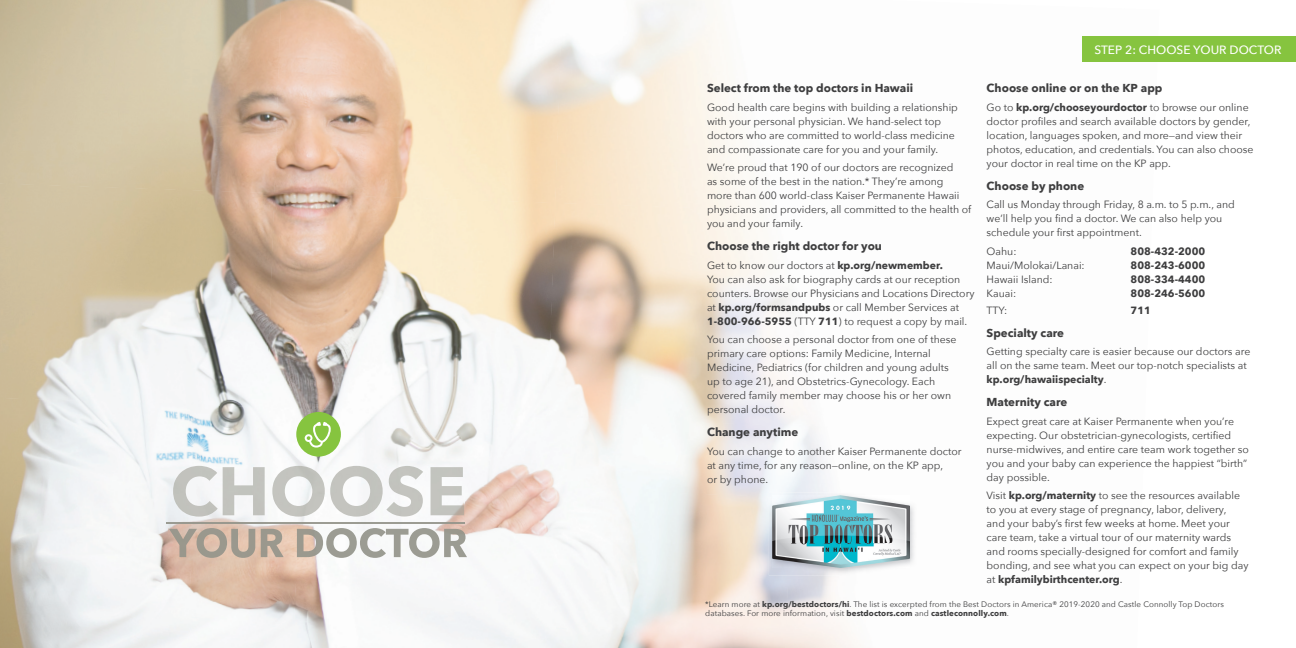
<style>
.page{position:relative;width:1296px;height:648px;background:#fff}
.page>*{position:absolute;margin:0;border:0;box-sizing:border-box;transform-origin:0 0}
.t1{font:500 12px "Avenir Next";color:#fff}
.t2{font:700 11.5px "Avenir Next";color:#3e3e3f}
.t3{font:10.5px/14px "Avenir Next";color:#3e3e3f}
.t4{font:700 10.5px "Avenir Next";color:#3e3e3f}
.t5{font:8px/9px "Avenir Next";letter-spacing:.01em;color:#3e3e3f}
.s1{font-weight:700}
</style>
<div class="page">
<img style="left:0;top:0;width:274px;height:183px">
<img style="left:274px;top:0;width:281px;height:193px">
<img style="left:0;top:183px;width:275px;height:222px">
<img style="left:267px;top:193px;width:288px;height:212px">
<img style="left:547px;top:203px;width:246px;height:202px">
<img style="left:0;top:398px;width:197px;height:250px">
<img style="left:194px;top:405px;width:634px;height:87px">
<img style="left:298px;top:486px;width:318px;height:162px">
<img style="left:188px;top:517px;width:110px;height:131px">
<div style="left:1083px;top:36px;width:213px;height:25px;background:#86c43f"></div>
<div style="left:296px;top:412px;width:45px;height:45px;background:#86c43f;border-radius:50%"></div>
<img style="left:173px;top:466px;width:291px;height:51px">
<img style="left:169px;top:528px;width:298px;height:30px">
<img style="left:166px;top:522px;width:298px;height:1px">
<svg style="left:305px;top:422px;width:26px;height:26px"></svg>
<img style="left:769px;top:492px;width:145px;height:84px">
<img style="left:772px;top:496px;width:137px;height:72px">
<h2 class="t1" style="left:1094px;top:39px;width:188px">STEP 2: CHOOSE YOUR DOCTOR</h2>
<p class="t2" style="left:707px;top:78px;width:208px">Select from the top doctors in Hawaii</p>
<p class="t3" style="left:707px;top:100px;width:252px">Good health care begins with building a relationship with your personal physician. We hand-select top doctors who are committed to world-class medicine and compassionate care for you and your family.</p>
<p class="t3" style="left:707px;top:160px;width:266px">We’re proud that 190 of our doctors are recognized<br>as some of the best in the nation.* They’re among more than 600 world-class Kaiser Permanente Hawaii physicians and providers, all committed to the health of you and your family.</p>
<h3 class="t2" style="left:707px;top:236px;width:176px">Choose the right doctor for you</h3>
<p class="t3" style="left:707px;top:258px;width:269px">Get to know our doctors at <span class="s1">kp.org/newmember.<br></span>You can also ask for biography cards at our reception counters. Browse our Physicians and Locations Directory at <span class="s1">kp.org/formsandpubs</span> or call Member Services at <span class="s1">1-800-966-5955</span> (TTY <span class="s1">711</span>) to request a copy by mail.</p>
<p class="t3" style="left:707px;top:332px;width:251px">You can choose a personal doctor from one of these primary care options: Family Medicine, Internal Medicine, Pediatrics (for children and young adults up to age 21), and Obstetrics-Gynecology. Each covered family member may choose his or her own personal doctor.</p>
<h3 class="t2" style="left:707px;top:422px;width:93px">Change anytime</h3>
<p class="t3" style="left:707px;top:444px;width:256px">You can change to another Kaiser Permanente doctor at any time, for any reason—online, on the KP app,<br>or by phone.</p>
<h3 class="t2" style="left:987px;top:78px;width:177px">Choose online or on the KP app</h3>
<p class="t3" style="left:987px;top:100px;width:268px">Go to <span class="s1">kp.org/chooseyourdoctor</span> to browse our online doctor profiles and search available doctors by gender, location, languages spoken, and more—and view their photos, education, and credentials. You can also choose your doctor in real time on the KP app.</p>
<h3 class="t2" style="left:987px;top:176px;width:99px">Choose by phone</h3>
<p class="t3" style="left:987px;top:197px;width:250px">Call us Monday through Friday, 8 a.m. to 5 p.m., and we’ll help you find a doctor. We can also help you schedule your first appointment.</p>
<p class="t3" style="left:987px;top:244px;width:31px">Oahu:</p>
<p class="t4" style="left:1131px;top:242px;width:76px">808-432-2000</p>
<p class="t3" style="left:987px;top:258px;width:100px">Maui/Molokai/Lanai:</p>
<p class="t4" style="left:1131px;top:256px;width:76px">808-243-6000</p>
<p class="t3" style="left:987px;top:272px;width:68px">Hawaii Island:</p>
<p class="t4" style="left:1131px;top:270px;width:76px">808-334-4400</p>
<p class="t3" style="left:987px;top:286px;width:31px">Kauai:</p>
<p class="t4" style="left:1131px;top:284px;width:76px">808-246-5600</p>
<p class="t3" style="left:987px;top:303px;width:22px">TTY:</p>
<p class="t4" style="left:1131px;top:301px;width:22px">711</p>
<h3 class="t2" style="left:987px;top:323px;width:79px">Specialty care</h3>
<p class="t3" style="left:987px;top:344px;width:265px">Getting specialty care is easier because our doctors are all on the same team. Meet our top-notch specialists at <span class="s1">kp.org/hawaiispecialty</span>.</p>
<h3 class="t2" style="left:987px;top:392px;width:82px">Maternity care</h3>
<p class="t3" style="left:987px;top:414px;width:264px">Expect great care at Kaiser Permanente when you’re expecting. Our obstetrician-gynecologists, certified nurse-midwives, and entire care team work together so you and your baby can experience the happiest “birth” day possible.</p>
<p class="t3" style="left:987px;top:488px;width:263px">Visit <span class="s1">kp.org/maternity</span> to see the resources available to you at every stage of pregnancy, labor, delivery,<br>and your baby’s first few weeks at home. Meet your care team, take a virtual tour of our maternity wards and rooms specially-designed for comfort and family bonding, and see what you can expect on your big day at <span class="s1">kpfamilybirthcenter.org</span>.</p>
<p class="t5" style="left:705px;top:600px;width:520px">*Learn more at <span class="s1">kp.org/bestdoctors/hi</span>. The list is excerpted from the Best Doctors in America® 2019-2020 and Castle Connolly Top Doctors databases. For more information, visit <span class="s1">bestdoctors.com</span> and <span class="s1">castleconnolly.com</span>.</p>
</div>
